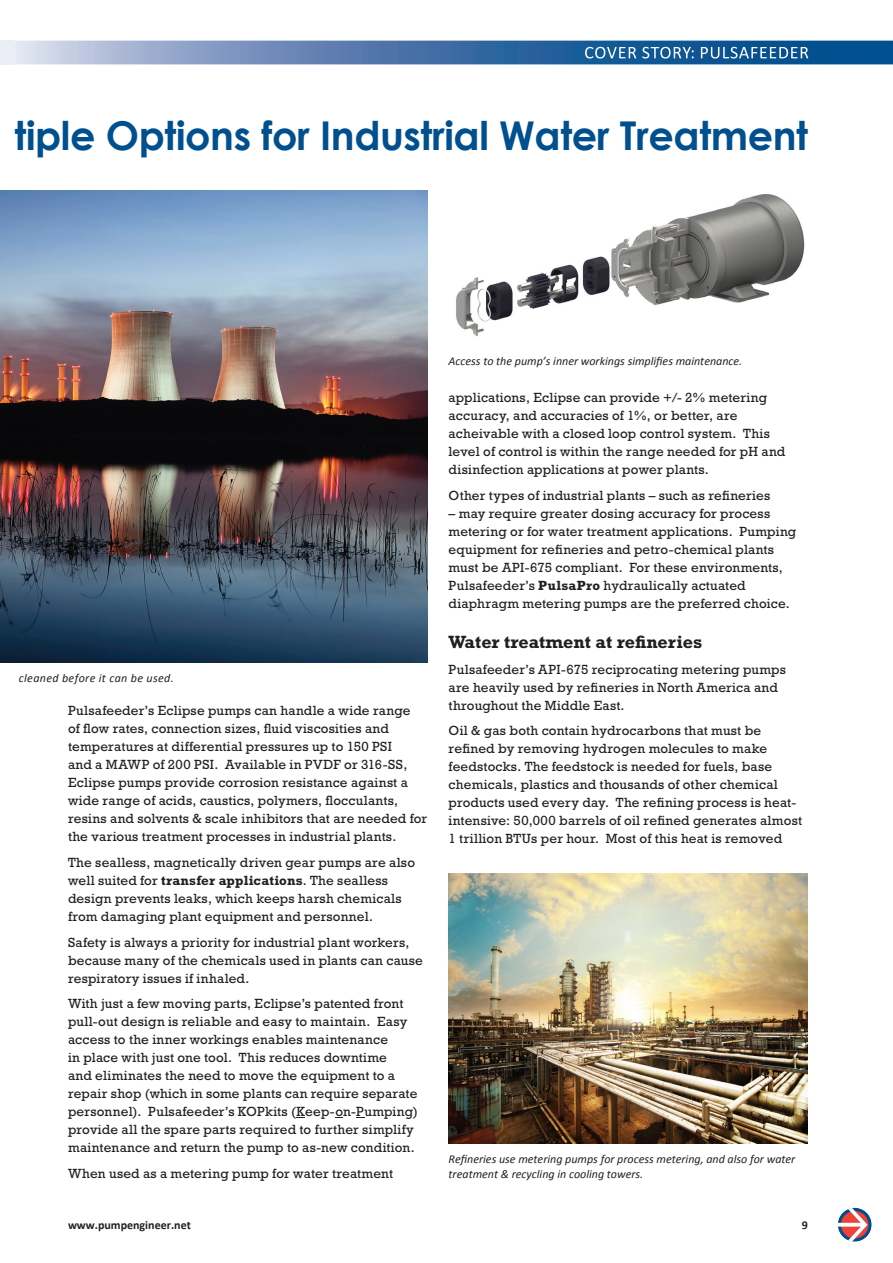
<style>
.page{position:relative;width:893px;height:1263px;background:#fff}
.page>*{position:absolute;margin:0;border:0;box-sizing:border-box;transform-origin:0 0}
.t1{font:700 39.75px "Century Gothic";letter-spacing:-.01em;color:#004f8e}
.t2{font:700 18px "Rockwell Std";color:#231f20}
.t3{font:18px "Calibri";letter-spacing:.04em;color:#fff}
.t4{font:13.5px/18px "Rockwell Std";letter-spacing:.015em;color:#231f20}
.t5{font:italic 12px/15px "Calibri";color:#231f20}
.t6{font:italic 12px "Calibri";letter-spacing:.03em;color:#231f20}
.t7{font:700 12px "Calibri";color:#231f20}
.s1{font-weight:700}
</style>
<div class="page">
<svg style="left:838px;top:1208px;width:34px;height:34px"></svg>
<svg style="left:838px;top:1208px;width:29px;height:34px"></svg>
<svg style="left:14px;top:41px;width:879px;height:23px;background:#557fb0"></svg>
<div style="left:585px;top:47px;width:223px;height:12px;background:#0d5493"></div>
<img style="left:0;top:191px;width:427px;height:471px">
<img style="left:456px;top:194px;width:349px;height:142px">
<img style="left:449px;top:873px;width:359px;height:270px">
<h2 class="t3" style="left:584px;top:41px;width:226px">COVER STORY: PULSAFEEDER</h2>
<h1 class="t1" style="left:15px;top:110px;width:795px">tiple Options for Industrial Water Treatment</h1>
<p class="t6" style="left:19px;top:671px;width:157px">cleaned before it can be used.</p>
<p class="t4" style="left:68px;top:701px;width:361px">Pulsafeeder’s Eclipse pumps can handle a wide range<br>of flow rates, connection sizes, fluid viscosities and temperatures at differential pressures up to 150 PSI<br>and a MAWP of 200 PSI. Available in PVDF or 316-SS, Eclipse pumps provide corrosion resistance against a wide range of acids, caustics, polymers, flocculants, resins and solvents &amp; scale inhibitors that are needed for the various treatment processes in industrial plants.</p>
<p class="t4" style="left:68px;top:853px;width:349px">The sealless, magnetically driven gear pumps are also well suited for <span class="s1">transfer applications</span>. The sealless design prevents leaks, which keeps harsh chemicals from damaging plant equipment and personnel.</p>
<p class="t4" style="left:68px;top:933px;width:356px">Safety is always a priority for industrial plant workers, because many of the chemicals used in plants can cause respiratory issues if inhaled.</p>
<p class="t4" style="left:68px;top:994px;width:351px">With just a few moving parts, Eclipse’s patented front pull-out design is reliable and easy to maintain. Easy access to the inner workings enables maintenance<br>in place with just one tool. This reduces downtime<br>and eliminates the need to move the equipment to a repair shop (which in some plants can require separate personnel). Pulsafeeder’s KOPkits (Keep-on-Pumping) provide all the spare parts required to further simplify maintenance and return the pump to as-new condition.</p>
<p class="t4" style="left:68px;top:1164px;width:327px">When used as a metering pump for water treatment</p>
<p class="t5" style="left:449px;top:354px;width:295px">Access to the pump’s inner workings simplifies maintenance.</p>
<p class="t4" style="left:449px;top:389px;width:338px">applications, Eclipse can provide +/- 2% metering accuracy, and accuracies of 1%, or better, are acheivable with a closed loop control system. This level of control is within the range needed for pH and disinfection applications at power plants.</p>
<p class="t4" style="left:449px;top:486px;width:323px">Other types of industrial plants – such as refineries</p>
<p class="t4" style="left:449px;top:504px;width:349px">– may require greater dosing accuracy for process metering or for water treatment applications. Pumping equipment for refineries and petro-chemical plants must be API-675 compliant. For these environments, Pulsafeeder’s <span class="s1">PulsaPro</span> hydraulically actuated diaphragm metering pumps are the preferred choice.</p>
<h2 class="t2" style="left:449px;top:632px;width:255px">Water treatment at refineries</h2>
<p class="t4" style="left:449px;top:660px;width:339px">Pulsafeeder’s API-675 reciprocating metering pumps are heavily used by refineries in North America and throughout the Middle East.</p>
<p class="t4" style="left:449px;top:722px;width:355px">Oil &amp; gas both contain hydrocarbons that must be refined by removing hydrogen molecules to make feedstocks. The feedstock is needed for fuels, base chemicals, plastics and thousands of other chemical products used every day. The refining process is heat&shy;intensive: 50,000 barrels of oil refined generates almost 1 trillion BTUs per hour. Most of this heat is removed</p>
<p class="t5" style="left:449px;top:1151px;width:348px">Refineries use metering pumps for process metering, and also for water treatment &amp; recycling in cooling towers.</p>
<p class="t7" style="left:68px;top:1217px;width:124px">www.pumpengineer.net</p>
<p class="t7" style="left:802px;top:1217px;width:8px">9</p>
</div>
